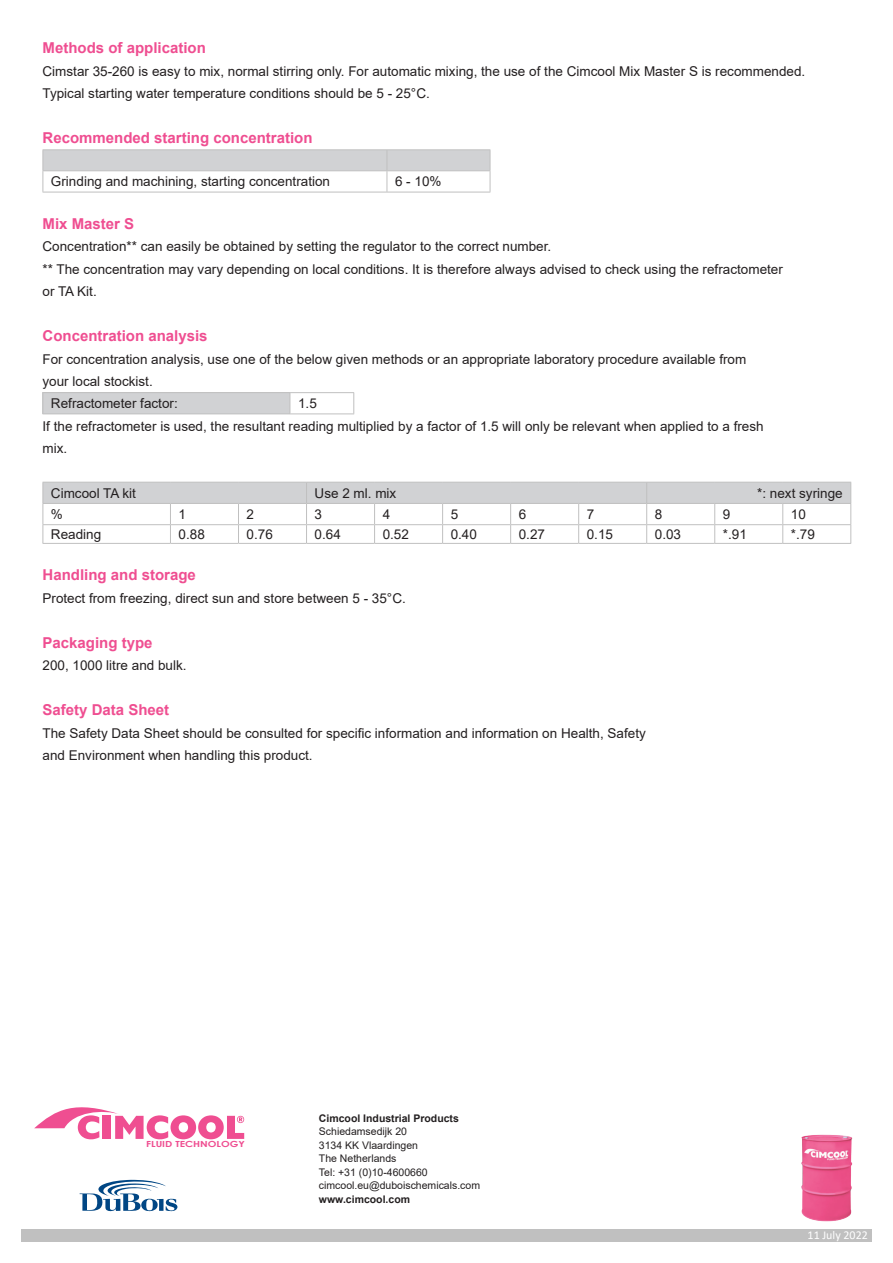
<style>
.page{position:relative;width:893px;height:1263px;background:#fff}
.page>*{position:absolute;margin:0;border:0;box-sizing:border-box;transform-origin:0 0}
.t1{font:700 15px "Arial";color:#ef4e91}
._10{font:13.5px "Arial";color:#231f20}
._1{font:13.5px "Arial";color:#231f20}
._2{font:13.5px "Arial";color:#231f20}
._3{font:13.5px "Arial";color:#231f20}
._4{font:13.5px "Arial";color:#231f20}
._5{font:13.5px "Arial";color:#231f20}
._6{font:13.5px "Arial";color:#231f20}
._7{font:13.5px "Arial";color:#231f20}
._8{font:13.5px "Arial";color:#231f20}
._9{font:13.5px "Arial";color:#231f20}
.Refractometer{font:13.5px "Arial";color:#231f20}
.t2{font:12px "Calibri";color:#fff}
.t3{font:10.5px/13.5px "Arial";color:#231f20}
.t4{font:700 10.5px "Arial";color:#231f20}
.t5{font:700 8.4px "Century Gothic";color:#ef4e91;scale:1.23 1}
</style>
<div class="page">
<svg style="left:34px;top:1107px;width:210px;height:32px"></svg>
<img style="left:801px;top:1134px;width:52px;height:88px">
<svg style="left:80px;top:1180px;width:97px;height:31px"></svg>
<div style="left:21px;top:1229px;width:851px;height:13px;background:#c0c0c0"></div>
<hr style="left:43px;top:149px;width:344px;height:1px;background:#c0c0c0">
<hr style="left:387px;top:149px;width:103px;height:1px;background:#c0c0c0">
<svg style="left:43px;top:150px;width:448px;height:42px"></svg>
<hr style="left:43px;top:192px;width:344px;height:1px;background:#c0c0c0">
<hr style="left:387px;top:192px;width:103px;height:1px;background:#c0c0c0">
<div style="left:43px;top:393px;width:247px;height:21px;background:#d1d2d4"></div>
<hr style="left:43px;top:392px;width:247px;height:1px;background:#c0c0c0">
<hr style="left:290px;top:392px;width:64px;height:1px;background:#c0c0c0">
<svg style="left:290px;top:393px;width:1px;height:20px"></svg>
<svg style="left:353px;top:393px;width:1px;height:20px"></svg>
<hr style="left:43px;top:413px;width:247px;height:1px;background:#c0c0c0">
<hr style="left:290px;top:413px;width:64px;height:1px;background:#c0c0c0">
<svg style="left:43px;top:482px;width:808px;height:61px"></svg>
<hr style="left:43px;top:543px;width:127px;height:1px;background:#c0c0c0">
<hr style="left:170px;top:543px;width:68px;height:1px;background:#c0c0c0">
<hr style="left:238px;top:543px;width:69px;height:1px;background:#c0c0c0">
<hr style="left:307px;top:543px;width:68px;height:1px;background:#c0c0c0">
<hr style="left:375px;top:543px;width:68px;height:1px;background:#c0c0c0">
<hr style="left:443px;top:543px;width:68px;height:1px;background:#c0c0c0">
<hr style="left:511px;top:543px;width:68px;height:1px;background:#c0c0c0">
<hr style="left:579px;top:543px;width:68px;height:1px;background:#c0c0c0">
<hr style="left:647px;top:543px;width:68px;height:1px;background:#c0c0c0">
<hr style="left:715px;top:543px;width:68px;height:1px;background:#c0c0c0">
<hr style="left:783px;top:543px;width:68px;height:1px;background:#c0c0c0">
<p class="t1" style="left:43px;top:38px;width:165px">Methods of application</p>
<p class="_10" style="left:43px;top:62px;width:764px">Cimstar 35-260 is easy to mix, normal stirring only. For automatic mixing, the use of the Cimcool Mix Master S is recommended.</p>
<p class="_10" style="left:43px;top:84px;width:389px">Typical starting water temperature conditions should be 5 - 25°C.</p>
<p class="t1" style="left:43px;top:128px;width:272px">Recommended starting concentration</p>
<p class="_10" style="left:51px;top:172px;width:281px">Grinding and machining, starting concentration</p>
<p class="_10" style="left:395px;top:172px;width:48px">6 - 10%</p>
<p class="t1" style="left:43px;top:213px;width:93px">Mix Master S</p>
<p class="_10" style="left:43px;top:237px;width:510px">Concentration** can easily be obtained by setting the regulator to the correct number.</p>
<p class="_10" style="left:43px;top:260px;width:742px">** The concentration may vary depending on local conditions. It is therefore always advised to check using the refractometer</p>
<p class="_10" style="left:43px;top:282px;width:56px">or TA Kit.</p>
<p class="t1" style="left:43px;top:325px;width:167px">Concentration analysis</p>
<p class="_10" style="left:43px;top:350px;width:705px">For concentration analysis, use one of the below given methods or an appropriate laboratory procedure available from</p>
<p class="_10" style="left:43px;top:372px;width:112px">your local stockist.</p>
<p class="_10" style="left:51px;top:394px;width:128px">Refractometer factor:</p>
<p class="Refractometer" style="left:298px;top:394px;width:20px">1.5</p>
<p class="_10" style="left:43px;top:417px;width:723px">If the refractometer is used, the resultant reading multiplied by a factor of 1.5 will only be relevant when applied to a fresh</p>
<p class="_10" style="left:43px;top:439px;width:26px">mix.</p>
<p class="_10" style="left:51px;top:484px;width:87px">Cimcool TA kit</p>
<p class="_10" style="left:315px;top:484px;width:83px">Use 2 ml. mix</p>
<p class="_10" style="left:757px;top:484px;width:87px">*: next syringe</p>
<p class="_10" style="left:51px;top:505px;width:14px">%</p>
<p class="_10" style="left:179px;top:505px;width:9px">1</p>
<p class="_10" style="left:247px;top:505px;width:9px">2</p>
<p class="_10" style="left:315px;top:505px;width:9px">3</p>
<p class="_10" style="left:383px;top:505px;width:9px">4</p>
<p class="_10" style="left:451px;top:505px;width:9px">5</p>
<p class="_10" style="left:519px;top:505px;width:9px">6</p>
<p class="_10" style="left:587px;top:505px;width:9px">7</p>
<p class="_10" style="left:655px;top:505px;width:9px">8</p>
<p class="_10" style="left:723px;top:505px;width:9px">9</p>
<p class="_10" style="left:791px;top:505px;width:17px">10</p>
<p class="_10" style="left:51px;top:525px;width:52px">Reading</p>
<p class="_1" style="left:179px;top:525px;width:28px">0.88</p>
<p class="_2" style="left:247px;top:525px;width:28px">0.76</p>
<p class="_3" style="left:315px;top:525px;width:28px">0.64</p>
<p class="_4" style="left:383px;top:525px;width:28px">0.52</p>
<p class="_5" style="left:451px;top:525px;width:28px">0.40</p>
<p class="_6" style="left:519px;top:525px;width:28px">0.27</p>
<p class="_7" style="left:587px;top:525px;width:28px">0.15</p>
<p class="_8" style="left:655px;top:525px;width:28px">0.03</p>
<p class="_9" style="left:723px;top:525px;width:26px">*.91</p>
<p class="_10" style="left:791px;top:525px;width:26px">*.79</p>
<p class="t1" style="left:43px;top:564px;width:155px">Handling and storage</p>
<p class="_10" style="left:43px;top:588px;width:365px">Protect from freezing, direct sun and store between 5 - 35°C.</p>
<p class="t1" style="left:43px;top:632px;width:112px">Packaging type</p>
<p class="_10" style="left:43px;top:656px;width:146px">200, 1000 litre and bulk.</p>
<p class="t1" style="left:43px;top:699px;width:128px">Safety Data Sheet</p>
<p class="_10" style="left:43px;top:723px;width:605px">The Safety Data Sheet should be consulted for specific information and information on Health, Safety</p>
<p class="_10" style="left:43px;top:746px;width:272px">and Environment when handling this product.</p>
<p class="t5" style="left:146px;top:1138px;width:82px">FLUID TECHNOLOGY</p>
<p class="t4" style="left:319px;top:1111px;width:142px">Cimcool Industrial Products</p>
<p class="t3" style="left:319px;top:1125px;width:163px">Schiedamsedijk 20<br>3134 KK Vlaardingen<br>The Netherlands<br>Tel: +31 (0)10-4600660 cimcool.eu@duboischemicals.com</p>
<p class="t4" style="left:319px;top:1192px;width:93px">www.cimcool.com</p>
<p class="t2" style="left:808px;top:1227px;width:62px">11 July 2022</p>
</div>
